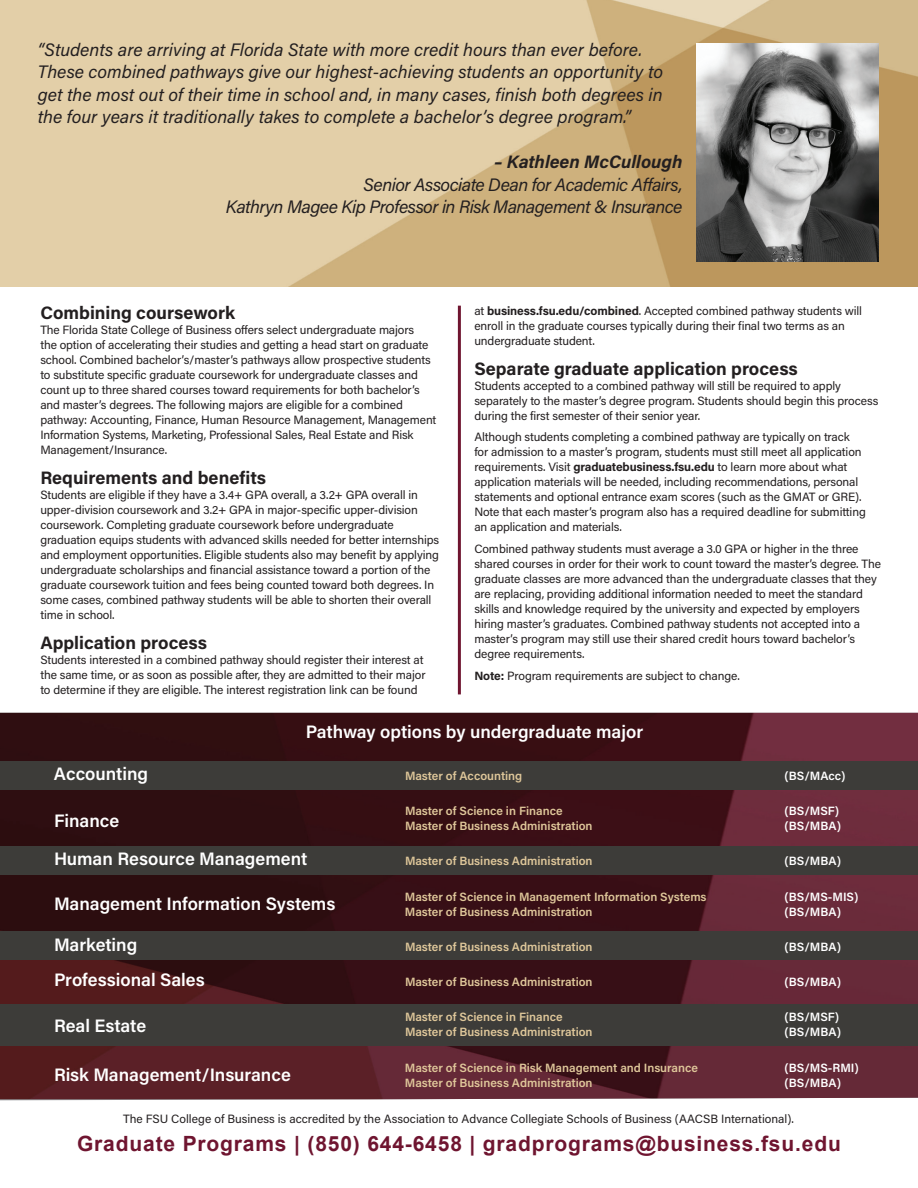
<style>
.page{position:relative;width:918px;height:1188px;background:#fff}
.page>*{position:absolute;margin:0;border:0;box-sizing:border-box;transform-origin:0 0}
.t1{font:700 21px "Arial";letter-spacing:.04em;color:#6f1530}
.t2{font:italic 18px/22.5px "Acumin Pro";color:#231f20}
.t3{font:600 18px "Acumin Pro";color:#fff}
.t4{font:700 18px "Acumin Pro";color:#231f20}
.t5{font:italic 18px/22.5px "Acumin Pro";letter-spacing:-.03em;color:#231f20;text-align:right}
.t6{font:italic 700 18px "Acumin Pro";color:#231f20}
.t7{font:12px/15px "Acumin Pro";letter-spacing:-.01em;color:#231f20}
.t8{font:600 12px "Acumin Pro";color:#dfc79a}
.t9{font:600 12px "Acumin Pro";letter-spacing:.005em;color:#fff}
.s1{font-weight:700}
</style>
<div class="page">
<img style="left:0;top:713px;width:918px;height:386px">
<img style="left:0;top:0;width:918px;height:286px">
<hr style="left:458px;top:306px;width:3px;height:388px;background:#6f1530">
<img style="left:696px;top:44px;width:183px;height:218px">
<div style="left:0;top:761px;width:918px;height:28px;background:#3d3c39"></div>
<div style="left:0;top:847px;width:918px;height:28px;background:#3d3c39"></div>
<div style="left:0;top:931px;width:918px;height:28px;background:#3d3c39"></div>
<div style="left:0;top:1004px;width:918px;height:42px;background:#3d3c39"></div>
<p class="t2" style="left:38px;top:38px;width:627px">“Students are arriving at Florida State with more credit hours than ever before.<br>These combined pathways give our highest-achieving students an opportunity to get the most out of their time in school and, in many cases, finish both degrees in the four years it traditionally takes to complete a bachelor’s degree program.”</p>
<h2 class="t6" style="left:494px;top:149px;width:190px">– Kathleen McCullough</h2>
<h2 class="t5" style="left:226px;top:173px;width:458px">Senior Associate Dean for Academic Affairs,<br>Kathryn Magee Kip Professor in Risk Management &amp; Insurance</h2>
<h2 class="t4" style="left:40px;top:300px;width:196px">Combining coursework</h2>
<p class="t7" style="left:40px;top:322px;width:398px">The Florida State College of Business offers select undergraduate majors<br>the option of accelerating their studies and getting a head start on graduate school. Combined bachelor’s/master’s pathways allow prospective students to substitute specific graduate coursework for undergraduate classes and count up to three shared courses toward requirements for both bachelor’s and master’s degrees. The following majors are eligible for a combined pathway: Accounting, Finance, Human Resource Management, Management Information Systems, Marketing, Professional Sales, Real Estate and Risk Management/Insurance.</p>
<h2 class="t4" style="left:40px;top:465px;width:227px">Requirements and benefits</h2>
<p class="t7" style="left:40px;top:487px;width:400px">Students are eligible if they have a 3.4+ GPA overall, a 3.2+ GPA overall in upper-division coursework and 3.2+ GPA in major-specific upper-division coursework. Completing graduate coursework before undergraduate graduation equips students with advanced skills needed for better internships and employment opportunities. Eligible students also may benefit by applying undergraduate scholarships and financial assistance toward a portion of the graduate coursework tuition and fees being counted toward both degrees. In some cases, combined pathway students will be able to shorten their overall time in school.</p>
<h2 class="t4" style="left:40px;top:630px;width:168px">Application process</h2>
<p class="t7" style="left:40px;top:652px;width:387px">Students interested in a combined pathway should register their interest at the same time, or as soon as possible after, they are admitted to their major to determine if they are eligible. The interest registration link can be found</p>
<p class="t7" style="left:474px;top:302px;width:389px">at <span class="s1">business.fsu.edu/combined</span>. Accepted combined pathway students will enroll in the graduate courses typically during their final two terms as an undergraduate student.</p>
<h2 class="t4" style="left:474px;top:356px;width:325px">Separate graduate application process</h2>
<p class="t7" style="left:474px;top:377px;width:406px">Students accepted to a combined pathway will still be required to apply separately to the master’s degree program. Students should begin this process during the first semester of their senior year.</p>
<p class="t7" style="left:474px;top:429px;width:393px">Although students completing a combined pathway are typically on track for admission to a master’s program, students must still meet all application requirements. Visit <span class="s1">graduatebusiness.fsu.edu</span> to learn more about what application materials will be needed, including recommendations, personal statements and optional entrance exam scores (such as the GMAT or GRE).<br>Note that each master’s program also has a required deadline for submitting an application and materials.</p>
<p class="t7" style="left:474px;top:541px;width:408px">Combined pathway students must average a 3.0 GPA or higher in the three shared courses in order for their work to count toward the master’s degree. The graduate classes are more advanced than the undergraduate classes that they are replacing, providing additional information needed to meet the standard skills and knowledge required by the university and expected by employers hiring master’s graduates. Combined pathway students not accepted into a master’s program may still use their shared credit hours toward bachelor’s degree requirements.</p>
<p class="t7" style="left:474px;top:668px;width:267px"><span class="s1">Note:</span> Program requirements are subject to change.</p>
<h2 class="t3" style="left:306px;top:719px;width:339px">Pathway options by undergraduate major</h2>
<h2 class="t3" style="left:54px;top:761px;width:96px">Accounting</h2>
<p class="t8" style="left:405px;top:767px;width:119px">Master of Accounting</p>
<p class="t9" style="left:785px;top:767px;width:62px">(BS/MAcc)</p>
<h2 class="t3" style="left:54px;top:808px;width:67px">Finance</h2>
<p class="t8" style="left:405px;top:803px;width:159px">Master of Science in Finance</p>
<p class="t9" style="left:785px;top:803px;width:56px">(BS/MSF)</p>
<p class="t8" style="left:405px;top:818px;width:189px">Master of Business Administration</p>
<p class="t9" style="left:785px;top:818px;width:58px">(BS/MBA)</p>
<h2 class="t3" style="left:54px;top:847px;width:255px">Human Resource Management</h2>
<p class="t8" style="left:405px;top:853px;width:189px">Master of Business Administration</p>
<p class="t9" style="left:785px;top:853px;width:58px">(BS/MBA)</p>
<h2 class="t3" style="left:54px;top:891px;width:283px">Management Information Systems</h2>
<p class="t8" style="left:405px;top:888px;width:303px">Master of Science in Management Information Systems</p>
<p class="t9" style="left:784px;top:888px;width:75px">(BS/MS-MIS)</p>
<p class="t8" style="left:405px;top:903px;width:189px">Master of Business Administration</p>
<p class="t9" style="left:784px;top:903px;width:58px">(BS/MBA)</p>
<h2 class="t3" style="left:54px;top:932px;width:85px">Marketing</h2>
<p class="t8" style="left:405px;top:938px;width:189px">Master of Business Administration</p>
<p class="t9" style="left:785px;top:938px;width:58px">(BS/MBA)</p>
<h2 class="t3" style="left:54px;top:967px;width:152px">Professional Sales</h2>
<p class="t8" style="left:405px;top:974px;width:189px">Master of Business Administration</p>
<p class="t9" style="left:784px;top:974px;width:58px">(BS/MBA)</p>
<h2 class="t3" style="left:54px;top:1013px;width:94px">Real Estate</h2>
<p class="t8" style="left:405px;top:1009px;width:159px">Master of Science in Finance</p>
<p class="t9" style="left:785px;top:1009px;width:56px">(BS/MSF)</p>
<p class="t8" style="left:405px;top:1024px;width:189px">Master of Business Administration</p>
<p class="t9" style="left:785px;top:1024px;width:58px">(BS/MBA)</p>
<h2 class="t3" style="left:54px;top:1062px;width:238px">Risk Management/Insurance</h2>
<p class="t8" style="left:405px;top:1059px;width:295px">Master of Science in Risk Management and Insurance</p>
<p class="t9" style="left:784px;top:1059px;width:76px">(BS/MS-RMI)</p>
<p class="t8" style="left:405px;top:1074px;width:189px">Master of Business Administration</p>
<p class="t9" style="left:784px;top:1074px;width:58px">(BS/MBA)</p>
<p class="t7" style="left:123px;top:1111px;width:672px">The FSU College of Business is accredited by the Association to Advance Collegiate Schools of Business (AACSB International).</p>
<h1 class="t1" style="left:77px;top:1130px;width:765px">Graduate Programs | (850) 644-6458 | gradprograms@business.fsu.edu</h1>
</div>
